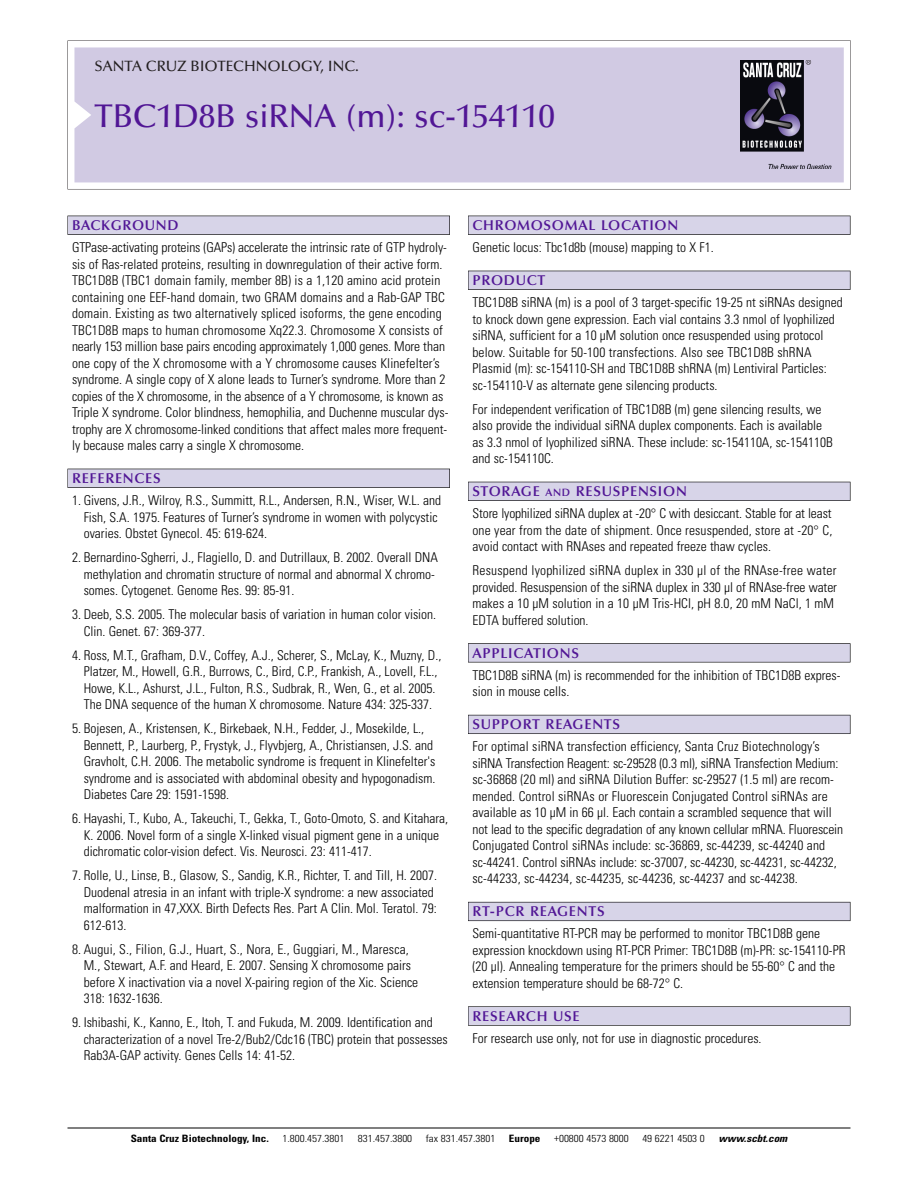
<style>
.page{position:relative;width:918px;height:1188px;background:#fff}
.page>*{position:absolute;margin:0;border:0;box-sizing:border-box;transform-origin:0 0}
.t1{font:500 33px "Optima";color:#511695}
.t2{font:500 15px "Optima";color:#231f20}
.t3{font:600 14.25px "Optima";letter-spacing:.05em;color:#511695}
.t4{font:300 condensed 13.5px/16.5px "Univers";color:#000}
.t5{font:300 condensed 10.2px "Univers";color:#000;scale:1.1 1}
.t6{font:700 condensed 10.2px "Univers";color:#000;scale:1.1 1}
.t7{font:italic 700 condensed 10.2px "Univers";color:#000;scale:1.1 1}
.s1{font-size:10.65px}
</style>
<div class="page">
<svg style="left:74px;top:41px;width:777px;height:148px"></svg>
<div style="left:74px;top:47px;width:770px;height:135px;background:#d1cae3"></div>
<img style="left:741px;top:60px;width:90px;height:108px">
<div style="left:68px;top:216px;width:382px;height:19px;background:#535256"></div>
<div style="left:68px;top:216px;width:381px;height:18px;background:#d7d4e8"></div>
<div style="left:68px;top:469px;width:382px;height:19px;background:#525156"></div>
<div style="left:68px;top:469px;width:381px;height:18px;background:#d7d4e8"></div>
<div style="left:468px;top:216px;width:382px;height:19px;background:#535256"></div>
<div style="left:468px;top:216px;width:382px;height:18px;background:#d7d4e8"></div>
<div style="left:468px;top:271px;width:382px;height:19px;background:#525156"></div>
<div style="left:468px;top:271px;width:382px;height:18px;background:#d7d4e8"></div>
<div style="left:468px;top:482px;width:382px;height:19px;background:#515057"></div>
<div style="left:468px;top:482px;width:382px;height:18px;background:#d7d4e8"></div>
<div style="left:468px;top:643px;width:382px;height:19px;background:#575659"></div>
<div style="left:468px;top:644px;width:382px;height:18px;background:#d7d4e8"></div>
<div style="left:468px;top:715px;width:382px;height:19px;background:#595860"></div>
<div style="left:468px;top:715px;width:382px;height:18px;background:#d7d4e8"></div>
<div style="left:468px;top:902px;width:382px;height:19px;background:#64626c"></div>
<div style="left:468px;top:902px;width:382px;height:18px;background:#d7d4e8"></div>
<div style="left:468px;top:1006px;width:382px;height:20px;background:#666"></div>
<div style="left:468px;top:1007px;width:382px;height:18px;background:#d7d4e8"></div>
<hr style="left:68px;top:1128px;width:782px;height:1px;background:#000">
<p class="t2" style="left:94px;top:60px;width:266px">SANTA CRUZ BIOTECHNOLOGY, INC.</p>
<p class="t1" style="left:94px;top:102px;width:462px">TBC1D8B siRNA (m): sc-154110</p>
<p class="t3" style="left:72px;top:219px;width:108px">BACKGROUND</p>
<p class="t4" style="left:72px;top:240px;width:378px">GTPase-activating proteins (GAPs) accelerate the intrinsic rate of GTP hydroly&shy;sis of Ras-related proteins, resulting in downregulation of their active form.<br>TBC1D8B (TBC1 domain family, member 8B) is a 1,120 amino acid protein containing one EEF-hand domain, two GRAM domains and a Rab-GAP TBC domain. Existing as two alternatively spliced isoforms, the gene encoding TBC1D8B maps to human chromosome Xq22.3. Chromosome X consists of nearly 153 million base pairs encoding approximately 1,000 genes. More than one copy of the X chromosome with a Y chromosome causes Klinefelter’s syndrome. A single copy of X alone leads to Turner’s syndrome. More than 2 copies of the X chromosome, in the absence of a Y chromosome, is known as Triple X syndrome. Color blindness, hemophilia, and Duchenne muscular dys&shy;trophy are X chromosome-linked conditions that affect males more frequent&shy;ly because males carry a single X chromosome.</p>
<p class="t3" style="left:72px;top:472px;width:90px">REFERENCES</p>
<p class="t4" style="left:84px;top:493px;width:359px;text-indent:-12px">1. Givens, J.R., Wilroy, R.S., Summitt, R.L., Andersen, R.N., Wiser, W.L. and<br>Fish, S.A. 1975. Features of Turner’s syndrome in women with polycystic ovaries. Obstet Gynecol. 45: 619-624.</p>
<p class="t4" style="left:84px;top:550px;width:356px;text-indent:-12px">2. Bernardino-Sgherri, J., Flagiello, D. and Dutrillaux, B. 2002. Overall DNA methylation and chromatin structure of normal and abnormal X chromo&shy;somes. Cytogenet. Genome Res. 99: 85-91.</p>
<p class="t4" style="left:84px;top:607px;width:354px;text-indent:-12px">3. Deeb, S.S. 2005. The molecular basis of variation in human color vision.<br>Clin. Genet. 67: 369-377.</p>
<p class="t4" style="left:72px;top:648px;width:371px;text-align:center">4. Ross, M.T., Grafham, D.V., Coffey, A.J., Scherer, S., McLay, K., Muzny, D., Platzer, M., Howell, G.R., Burrows, C., Bird, C.P., Frankish, A., Lovell, F.L., Howe, K.L., Ashurst, J.L., Fulton, R.S., Sudbrak, R., Wen, G., et al. 2005.<br>The DNA sequence of the human X chromosome. Nature 434: 325-337.</p>
<p class="t4" style="left:84px;top:721px;width:353px;text-indent:-12px">5. Bojesen, A., Kristensen, K., Birkebaek, N.H., Fedder, J., Mosekilde, L., Bennett, P., Laurberg, P., Frystyk, J., Flyvbjerg, A., Christiansen, J.S. and Gravholt, C.H. 2006. The metabolic syndrome is frequent in Klinefelter's syndrome and is associated with abdominal obesity and hypogonadism.<br>Diabetes Care 29: 1591-1598.</p>
<p class="t4" style="left:84px;top:811px;width:366px;text-indent:-12px">6. Hayashi, T., Kubo, A., Takeuchi, T., Gekka, T., Goto-Omoto, S. and Kitahara,<br>K. 2006. Novel form of a single X-linked visual pigment gene in a unique dichromatic color-vision defect. Vis. Neurosci. 23: 411-417.</p>
<p class="t4" style="left:84px;top:868px;width:355px;text-indent:-12px">7. Rolle, U., Linse, B., Glasow, S., Sandig, K.R., Richter, T. and Till, H. 2007.<br>Duodenal atresia in an infant with triple-X syndrome: a new associated malformation in 47,XXX. Birth Defects Res. Part A Clin. Mol. Teratol. 79:<br>612-613.</p>
<p class="t4" style="left:84px;top:942px;width:336px;text-indent:-12px">8. Augui, S., Filion, G.J., Huart, S., Nora, E., Guggiari, M., Maresca, M., Stewart, A.F. and Heard, E. 2007. Sensing X chromosome pairs before X inactivation via a novel X-pairing region of the Xic. Science 318: 1632-1636.</p>
<p class="t4" style="left:84px;top:1015px;width:366px;text-indent:-12px">9. Ishibashi, K., Kanno, E., Itoh, T. and Fukuda, M. 2009. Identification and characterization of a novel Tre-2/Bub2/Cdc16 (TBC) protein that possesses<br>Rab3A-GAP activity. Genes Cells 14: 41-52.</p>
<p class="t3" style="left:473px;top:219px;width:207px">CHROMOSOMAL LOCATION</p>
<p class="t4" style="left:473px;top:240px;width:243px">Genetic locus: Tbc1d8b (mouse) mapping to X F1.</p>
<p class="t3" style="left:473px;top:274px;width:74px">PRODUCT</p>
<p class="t4" style="left:473px;top:295px;width:372px">TBC1D8B siRNA (m) is a pool of 3 target-specific 19-25 nt siRNAs designed to knock down gene expression. Each vial contains 3.3 nmol of lyophilized siRNA, sufficient for a 10 µM solution once resuspended using protocol below. Suitable for 50-100 transfections. Also see TBC1D8B shRNA Plasmid (m): sc-154110-SH and TBC1D8B shRNA (m) Lentiviral Particles: sc-154110-V as alternate gene silencing products.</p>
<p class="t4" style="left:473px;top:402px;width:362px">For independent verification of TBC1D8B (m) gene silencing results, we also provide the individual siRNA duplex components. Each is available as 3.3 nmol of lyophilized siRNA. These include: sc-154110A, sc-154110B and sc-154110C.</p>
<p class="t3" style="left:473px;top:485px;width:216px">STORAGE <span class="s1">AND</span> RESUSPENSION</p>
<p class="t4" style="left:473px;top:507px;width:361px;text-align:justify">Store lyophilized siRNA duplex at -20° C with desiccant. Stable for at least one year from the date of shipment. Once resuspended, store at -20° C, avoid contact with RNAses and repeated freeze thaw cycles.</p>
<p class="t4" style="left:473px;top:564px;width:366px">Resuspend lyophilized siRNA duplex in 330 µl of the RNAse-free water provided. Resuspension of the siRNA duplex in 330 µl of RNAse-free water makes a 10 µM solution in a 10 µM Tris-HCl, pH 8.0, 20 mM NaCl, 1 mM EDTA buffered solution.</p>
<p class="t3" style="left:473px;top:647px;width:108px">APPLICATIONS</p>
<p class="t4" style="left:473px;top:668px;width:370px">TBC1D8B siRNA (m) is recommended for the inhibition of TBC1D8B expres&shy;sion in mouse cells.</p>
<p class="t3" style="left:473px;top:718px;width:149px">SUPPORT REAGENTS</p>
<p class="t4" style="left:473px;top:740px;width:372px">For optimal siRNA transfection efficiency, Santa Cruz Biotechnology’s siRNA Transfection Reagent: sc-29528 (0.3 ml), siRNA Transfection Medium: sc-36868 (20 ml) and siRNA Dilution Buffer: sc-29527 (1.5 ml) are recom&shy;mended. Control siRNAs or Fluorescein Conjugated Control siRNAs are available as 10 µM in 66 µl. Each contain a scrambled sequence that will not lead to the specific degradation of any known cellular mRNA. Fluorescein Conjugated Control siRNAs include: sc-36869, sc-44239, sc-44240 and sc-44241. Control siRNAs include: sc-37007, sc-44230, sc-44231, sc-44232, sc-44233, sc-44234, sc-44235, sc-44236, sc-44237 and sc-44238.</p>
<p class="t3" style="left:473px;top:906px;width:134px">RT-PCR REAGENTS</p>
<p class="t4" style="left:473px;top:927px;width:374px">Semi-quantitative RT-PCR may be performed to monitor TBC1D8B gene expression knockdown using RT-PCR Primer: TBC1D8B (m)-PR: sc-154110-PR (20 µl). Annealing temperature for the primers should be 55-60° C and the extension temperature should be 68-72° C.</p>
<p class="t3" style="left:473px;top:1010px;width:109px">RESEARCH USE</p>
<p class="t4" style="left:473px;top:1031px;width:291px">For research use only, not for use in diagnostic procedures.</p>
<p class="t6" style="left:131px;top:1135px;width:127px">Santa Cruz Biotechnology, Inc.</p>
<p class="t5" style="left:282px;top:1135px;width:58px">1.800.457.3801</p>
<p class="t5" style="left:358px;top:1135px;width:51px">831.457.3800</p>
<p class="t5" style="left:426px;top:1135px;width:65px">fax 831.457.3801</p>
<p class="t6" style="left:509px;top:1135px;width:30px">Europe</p>
<p class="t5" style="left:554px;top:1135px;width:69px">+00800 4573 8000</p>
<p class="t5" style="left:642px;top:1135px;width:58px">49 6221 4503 0</p>
<p class="t7" style="left:719px;top:1135px;width:66px">www.scbt.com</p>
</div>
